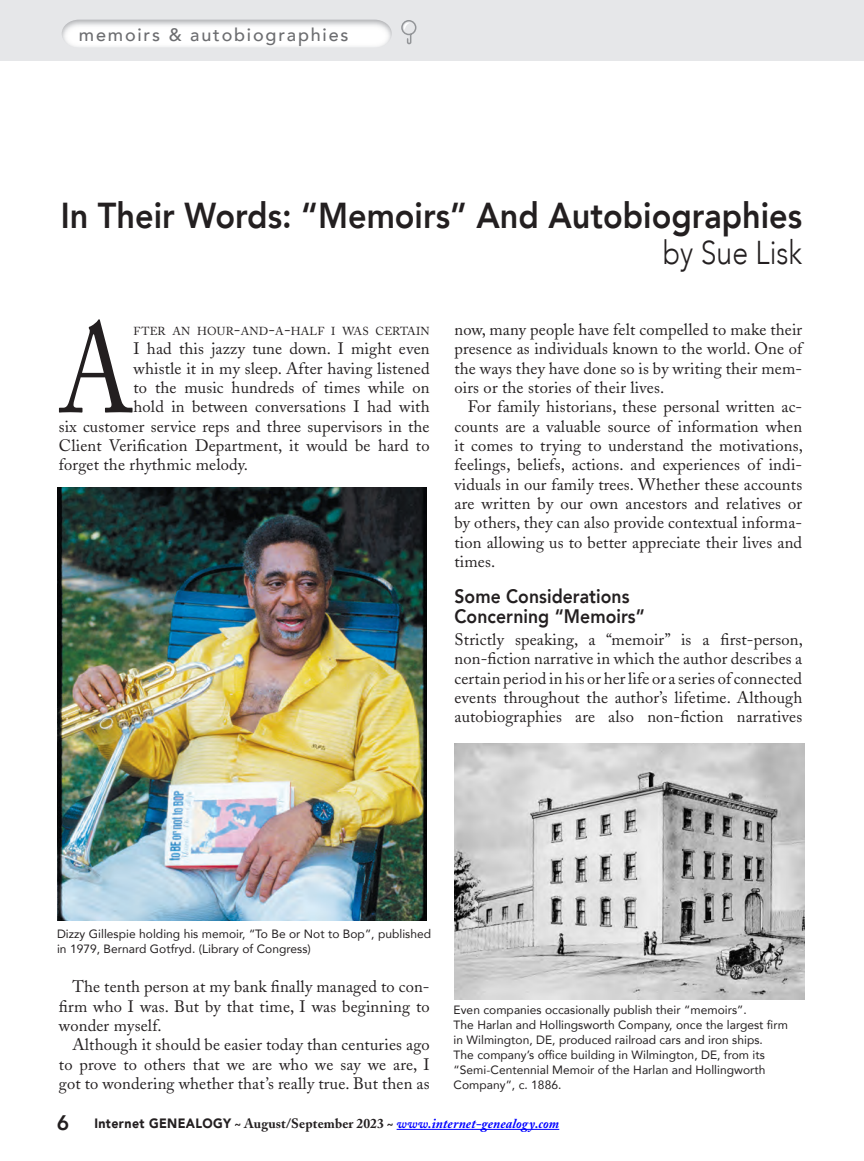
<style>
.page{position:relative;width:864px;height:1161px;background:#fff}
.page>*{position:absolute;margin:0;border:0;box-sizing:border-box;transform-origin:0 0}
.First_paragraph{font:125.25px "Adobe Caslon";color:#231f20;scale:.79 1}
.t1{font:800 36px "Avenir";color:#231f20;scale:.9 1}
.Dec{font:300 33px "Avenir";color:#231f20;scale:.86 1}
.Subheads{font:800 19.5px/19.4px "Avenir";letter-spacing:.005em;color:#231f20;scale:.9 1}
.Flag{font:500 18px "Avenir";letter-spacing:.1em;color:#6c6d70}
.Body_copy{font:16.5px/19.4px "Adobe Caslon";letter-spacing:.01em;color:#231f20;text-align:justify}
.First_paragraph-2{font:16.5px "Adobe Caslon";letter-spacing:.01em;color:#231f20}
.t2{font:italic 700 13.5px "Adobe Caslon";letter-spacing:.01em;color:#00f}
.t3{font:12px/15px "Avenir";letter-spacing:.005em;color:#231f20}
.First_paragraph-3{font:11.55px "Adobe Caslon";letter-spacing:.015em;color:#231f20}
.s1{font-size:16.5px}
.s2{font-style:inherit}
.s3{font-family:"Avenir";font-weight:800;font-style:normal;font-size:21px;color:#231f20}
.s4{font-family:"Avenir";font-weight:900;font-style:normal;color:#231f20}
.s5{font-style:normal;color:#231f20}
</style>
<div class="page">
<hr style="left:397px;top:1129px;width:162px;height:1px;background:#00f">
<svg style="left:0;top:0;width:864px;height:61px;background:#e8e9ea"></svg>
<svg style="left:401px;top:20px;width:15px;height:24px"></svg>
<img style="left:57px;top:488px;width:369px;height:433px">
<img style="left:454px;top:744px;width:351px;height:256px">
<p class="Flag" style="left:79px;top:19px;width:271px">memoirs &amp; autobiographies</p>
<p class="t1" style="left:61px;top:187px;width:825px">In Their Words: “Memoirs” And Autobiographies</p>
<p class="Dec" style="left:663px;top:233px;width:163px">by Sue Lisk</p>
<p class="First_paragraph" style="left:59px;top:296px;width:95px">A</p>
<p class="First_paragraph-3" style="left:134px;top:324px;width:298px">FTER AN HOUR<span class="s1">-</span>AND<span class="s1">-</span>A<span class="s1">-</span>HALF I WAS CERTAIN</p>
<p class="First_paragraph-2" style="left:134px;top:339px;width:298px"><span class="s2">I</span> had this jazzy tune down. I might even</p>
<p class="First_paragraph-2" style="left:134px;top:358px;width:298px">whistle it in my sleep. After having listened</p>
<p class="First_paragraph-2" style="left:134px;top:378px;width:298px">to the music hundreds of times while on</p>
<p class="First_paragraph-2" style="left:134px;top:397px;width:298px">hold in between conversations I had with</p>
<p class="First_paragraph-2" style="left:59px;top:416px;width:372px">six customer service reps and three supervisors in the</p>
<p class="First_paragraph-2" style="left:59px;top:436px;width:372px">Client Verification Department, it would be hard to</p>
<p class="First_paragraph-2" style="left:59px;top:455px;width:191px">forget the rhythmic melody.</p>
<p class="Body_copy" style="left:455px;top:320px;width:349px">now, many people have felt compelled to make their presence as individuals known to the world. One of the ways they have done so is by writing their mem&shy;oirs or the stories of their lives.</p>
<p class="Body_copy" style="left:455px;top:397px;width:350px;text-indent:13px">For family historians, these personal written ac&shy;counts are a valuable source of information when it comes to trying to understand the motivations, feelings, beliefs, actions. and experiences of indi&shy;viduals in our family trees. Whether these accounts are written by our own ancestors and relatives or by others, they can also provide contextual informa&shy;tion allowing us to better appreciate their lives and times.</p>
<p class="Subheads" style="left:454px;top:587px;width:213px">Some Considerations<br>Concerning “Memoirs”</p>
<p class="Body_copy" style="left:454px;top:630px;width:350px">Strictly speaking, a “memoir” is a first-person, non-fiction narrative in which the author describes a certain period in his or her life or a series of connected events throughout the author’s lifetime. Although autobiographies are also non-fiction narratives</p>
<p class="t3" style="left:57px;top:925px;width:376px">Dizzy Gillespie holding his memoir, “To Be or Not to Bop”, published in 1979, Bernard Gotfryd. (Library of Congress)</p>
<p class="Body_copy" style="left:59px;top:977px;width:372px;text-indent:13px">The tenth person at my bank finally managed to con&shy;firm who I was. But by that time, I was beginning to wonder myself.</p>
<p class="Body_copy" style="left:59px;top:1035px;width:372px;text-indent:13px">Although it should be easier today than centuries ago to prove to others that we are who we say we are, I got to wondering whether that’s really true. But then as</p>
<p class="t3" style="left:454px;top:1002px;width:336px">Even companies occasionally publish their “memoirs”.<br>The Harlan and Hollingsworth Company, once the largest firm in Wilmington, DE, produced railroad cars and iron ships.<br>The company’s office building in Wilmington, DE, from its “Semi-Centennial Memoir of the Harlan and Hollingworth Company”, c. 1886.</p>
<p class="t2" style="left:57px;top:1116px;width:504px"><span class="s3">6</span> <span class="s4">Internet GENEALOGY</span> <span class="s5">~ August/September 2023 ~</span> www.internet-genealogy.com</p>
</div>
